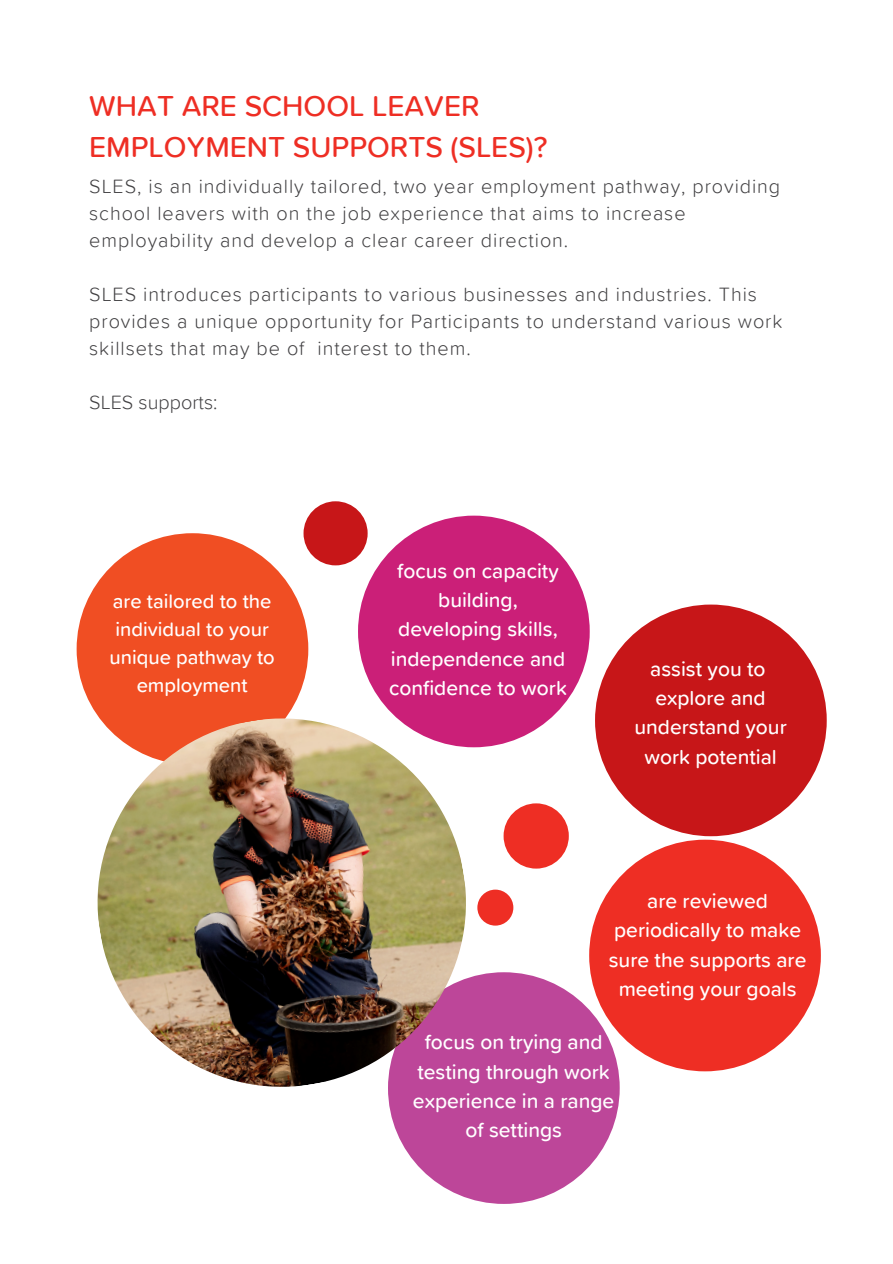
<style>
.page{position:relative;width:893px;height:1264px;background:#fff}
.page>*{position:absolute;margin:0;border:0;box-sizing:border-box;transform-origin:0 0}
.t1{font:500 29.7px/41.5px "Proxima Soft";color:#ee2e24}
.t2{font:500 21px/29.2px "Proxima Soft";color:#fff;text-align:center}
.t3{font:500 20.25px/28px "Proxima Soft";color:#fff;text-align:center}
.t4{font:300 19.8px/27px "Proxima Soft";letter-spacing:.045em;color:#414042}
.t5{font:300 19.8px "Proxima Soft";color:#414042}
</style>
<div class="page">
<div style="left:477px;top:889px;width:36px;height:36px;background:#ee2e24;border-radius:50%"></div>
<div style="left:595px;top:604px;width:231px;height:232px;background:#c71618;border-radius:50%"></div>
<div style="left:358px;top:515px;width:231px;height:232px;background:#cb1f78;border-radius:50%"></div>
<div style="left:77px;top:533px;width:231px;height:232px;background:#f04e23;border-radius:50%"></div>
<div style="left:388px;top:972px;width:231px;height:231px;background:#bd4699;border-radius:50%"></div>
<img style="left:90px;top:704px;width:390px;height:396px">
<div style="left:589px;top:839px;width:231px;height:232px;background:#ee2e24;border-radius:50%"></div>
<div style="left:303px;top:501px;width:64px;height:64px;background:#c71618;border-radius:50%"></div>
<div style="left:503px;top:803px;width:65px;height:65px;background:#ee2e24;border-radius:50%"></div>
<h1 class="t1" style="left:89px;top:86px;width:459px">WHAT ARE SCHOOL LEAVER<br>EMPLOYMENT SUPPORTS (SLES)?</h1>
<p class="t4" style="left:89px;top:174px;width:692px">SLES, is an individually tailored, two year employment pathway, providing school leavers with on the job experience that aims to increase employability and develop a clear career direction.</p>
<p class="t4" style="left:89px;top:282px;width:694px">SLES introduces participants to various businesses and industries. This provides a unique opportunity for Participants to understand various work skillsets that may be of interest to them.</p>
<p class="t5" style="left:89px;top:394px;width:130px">SLES supports:</p>
<p class="t3" style="left:110px;top:588px;width:167px">are tailored to the individual to your unique pathway to employment</p>
<p class="t2" style="left:389px;top:557px;width:179px">focus on capacity building, developing skills, independence and confidence to work</p>
<p class="t2" style="left:634px;top:655px;width:154px">assist you to explore and understand your work potential</p>
<p class="t2" style="left:608px;top:887px;width:199px">are reviewed periodically to make sure the supports are meeting your goals</p>
<p class="t2" style="left:413px;top:1028px;width:203px">focus on trying and testing through work experience in a range of settings</p>
</div>
